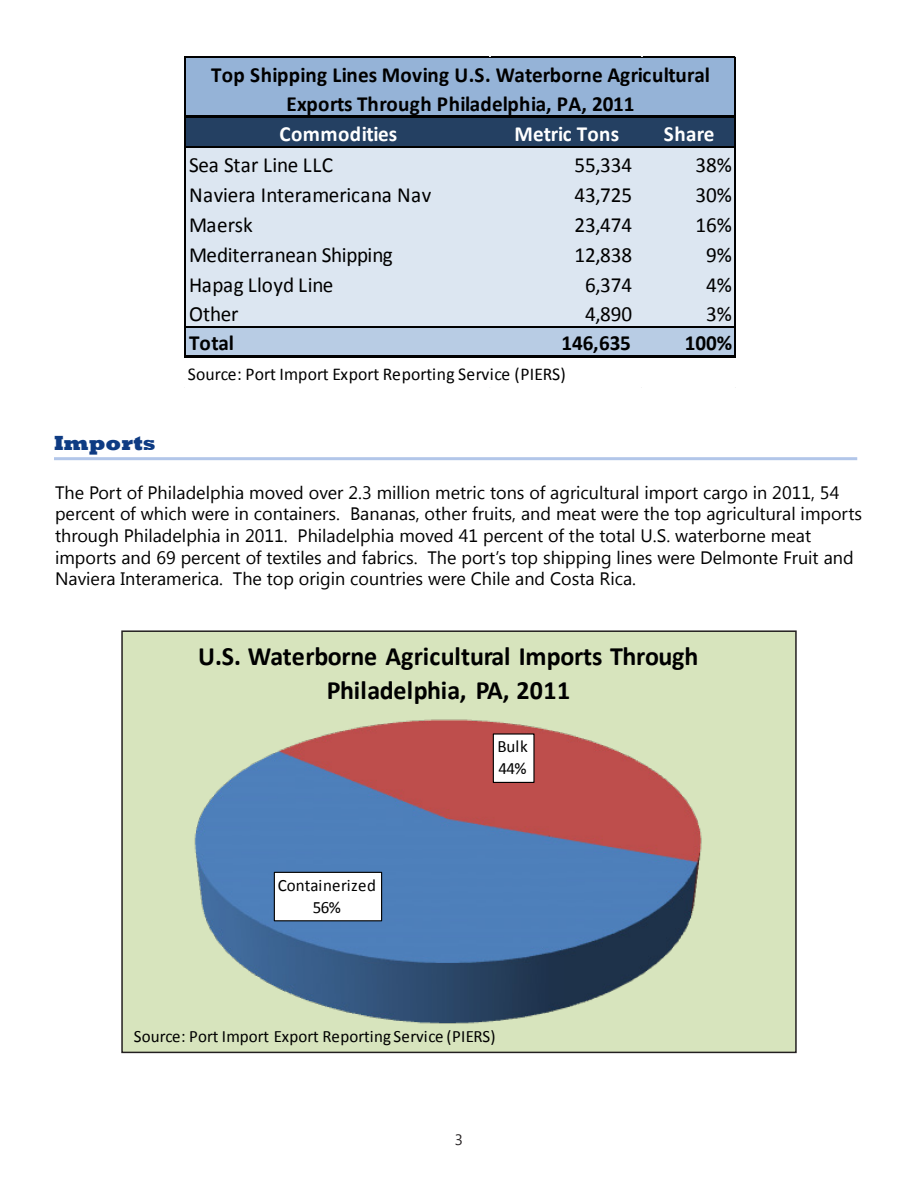
<style>
.page{position:relative;width:918px;height:1188px;background:#fff}
.page>*{position:absolute;margin:0;border:0;box-sizing:border-box;transform-origin:0 0}
.t1{font:700 26.55px/33.5px "Calibri";letter-spacing:-.005em;color:#000;text-align:center}
.t2{font:21.6px "Calibri";letter-spacing:-.005em;color:#000}
.t3{font:700 21.6px/28.8px "Calibri";letter-spacing:.005em;color:#000;text-align:center}
.t4{font:700 21.6px "Calibri";letter-spacing:.01em;color:#fff}
.Import_Header{font:800 21px "Rockwell";color:#0e3b83}
.Export_Import_Conten{font:18px/21.6px "Segoe UI";color:#000}
.t5{font:18px "Calibri";letter-spacing:.005em;color:#000}
.t6{font:17.25px/21.9px "Calibri";letter-spacing:.005em;color:#000;text-align:center}
.t7{font:15px "Segoe UI";color:#231f20}
</style>
<div class="page">
<hr style="left:54px;top:457px;width:803px;height:3px;background:#b2c6e9">
<div style="left:185px;top:58px;width:551px;height:60px;background:#95b3d7"></div>
<div style="left:185px;top:117px;width:551px;height:31px;background:#244062"></div>
<div style="left:185px;top:147px;width:551px;height:181px;background:#dce6f1"></div>
<div style="left:185px;top:327px;width:551px;height:31px;background:#b8cce4"></div>
<hr style="left:185px;top:57px;width:551px;height:1px;background:#000">
<hr style="left:185px;top:115px;width:551px;height:3px;background:#000">
<hr style="left:185px;top:146px;width:549px;height:1px;background:#000">
<hr style="left:185px;top:147px;width:549px;height:1px;background:#000">
<hr style="left:185px;top:327px;width:549px;height:1px;background:#000">
<hr style="left:184px;top:57px;width:1px;height:301px;background:#000">
<hr style="left:185px;top:356px;width:551px;height:2px;background:#000">
<hr style="left:734px;top:58px;width:2px;height:300px;background:#000">
<svg style="left:124px;top:633px;width:670px;height:417px"></svg>
<div style="left:121px;top:630px;width:676px;height:423px;border:2px solid #231f20"></div>
<p class="t3" style="left:211px;top:59px;width:500px">Top Shipping Lines Moving U.S. Waterborne Agricultural<br>Exports Through Philadelphia, PA, 2011</p>
<p class="Import_Header" style="left:54px;top:431px;width:103px">Imports</p>
<p class="t4" style="left:279px;top:120px;width:119px">Commodities</p>
<p class="t4" style="left:515px;top:120px;width:106px">Metric Tons</p>
<p class="t4" style="left:664px;top:120px;width:52px">Share</p>
<p class="t2" style="left:189px;top:151px;width:146px">Sea Star Line LLC</p>
<p class="t2" style="left:574px;top:151px;width:59px">55,334</p>
<p class="t2" style="left:696px;top:151px;width:38px">38%</p>
<p class="t2" style="left:189px;top:181px;width:244px">Naviera Interamericana Nav</p>
<p class="t2" style="left:574px;top:181px;width:59px">43,725</p>
<p class="t2" style="left:696px;top:181px;width:38px">30%</p>
<p class="t2" style="left:189px;top:211px;width:65px">Maersk</p>
<p class="t2" style="left:574px;top:211px;width:59px">23,474</p>
<p class="t2" style="left:696px;top:211px;width:38px">16%</p>
<p class="t2" style="left:189px;top:241px;width:205px">Mediterranean Shipping</p>
<p class="t2" style="left:574px;top:241px;width:59px">12,838</p>
<p class="t2" style="left:706px;top:241px;width:27px">9%</p>
<p class="t2" style="left:189px;top:271px;width:146px">Hapag Lloyd Line</p>
<p class="t2" style="left:585px;top:271px;width:49px">6,374</p>
<p class="t2" style="left:706px;top:271px;width:27px">4%</p>
<p class="t2" style="left:189px;top:300px;width:51px">Other</p>
<p class="t2" style="left:585px;top:300px;width:49px">4,890</p>
<p class="t2" style="left:706px;top:300px;width:27px">3%</p>
<p class="t3" style="left:189px;top:327px;width:47px">Total</p>
<p class="t3" style="left:562px;top:327px;width:71px">146,635</p>
<p class="t3" style="left:685px;top:327px;width:49px">100%</p>
<p class="t5" style="left:188px;top:363px;width:379px">Source: Port Import Export Reporting Service (PIERS)</p>
<p class="Export_Import_Conten" style="left:55px;top:481px;width:809px">The Port of Philadelphia moved over 2.3 million metric tons of agricultural import cargo in 2011, 54 percent of which were in containers. Bananas, other fruits, and meat were the top agricultural imports through Philadelphia in 2011. Philadelphia moved 41 percent of the total U.S. waterborne meat imports and 69 percent of textiles and fabrics. The port’s top shipping lines were Delmonte Fruit and Naviera Interamerica. The top origin countries were Chile and Costa Rica.</p>
<p class="t1" style="left:198px;top:638px;width:502px">U.S. Waterborne Agricultural Imports Through<br>Philadelphia, PA, 2011</p>
<p class="t6" style="left:278px;top:873px;width:100px">Containerized<br>56%</p>
<p class="t6" style="left:497px;top:735px;width:32px;text-align:left">Bulk<br>44%</p>
<p class="t6" style="left:134px;top:1025px;width:363px">Source: Port Import Export Reporting Service (PIERS)</p>
<p class="t7" style="left:455px;top:1129px;width:10px">3</p>
</div>
